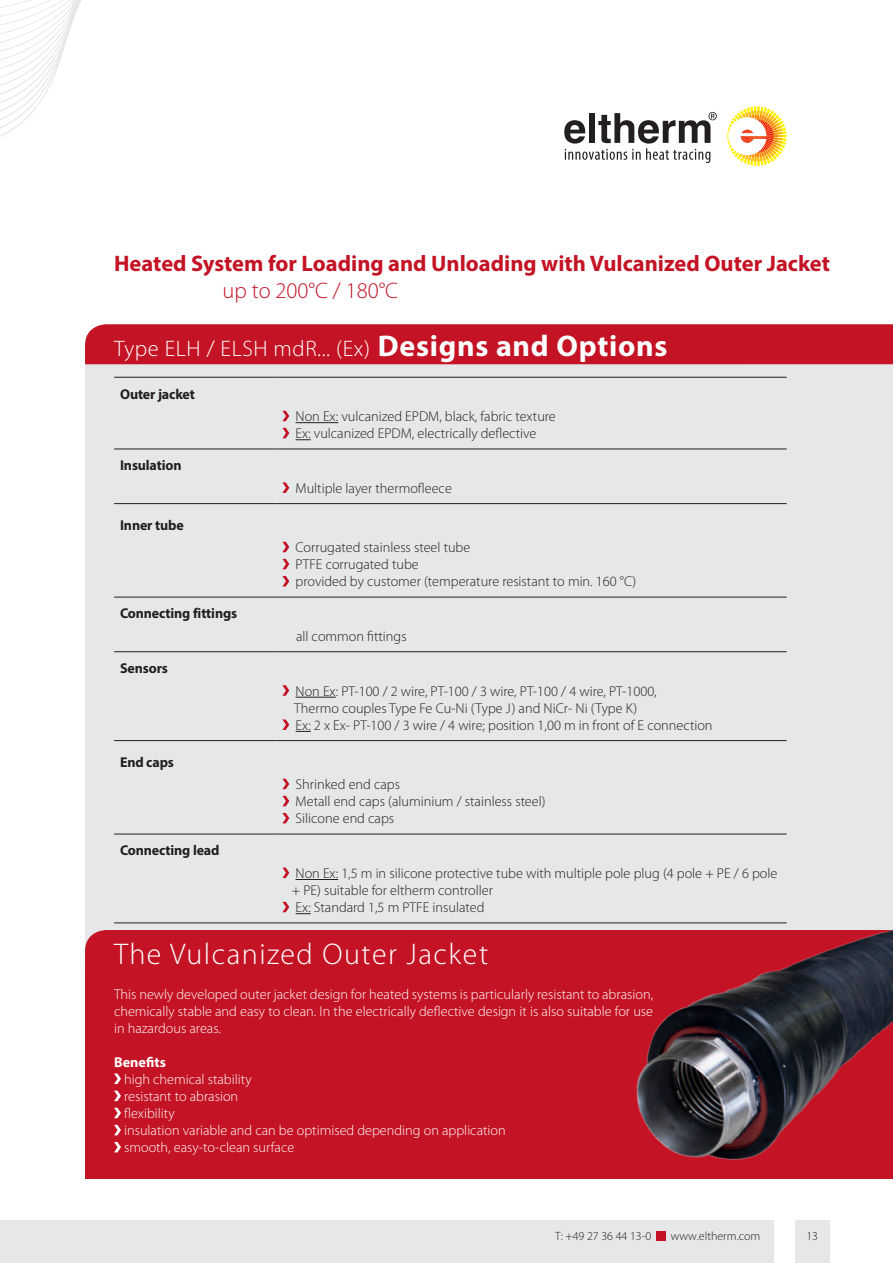
<style>
.page{position:relative;width:893px;height:1263px;background:#fff}
.page>*{position:absolute;margin:0;border:0;box-sizing:border-box;transform-origin:0 0}
.t1{font:300 30px "Myriad Pro";letter-spacing:.05em;color:#fff}
.t2{font:700 22.5px "Myriad Pro";color:#c41324}
.t3{font:300 22.5px "Myriad Pro";letter-spacing:.025em;color:#fff}
.t4{font:300 22.5px "Myriad Pro";color:#c41324}
.t5{font:300 14.25px/17.1px "Myriad Pro";color:#231f20}
.t6{font:300 14.25px/17.1px "Myriad Pro";color:#fff;text-align:justify}
.t7{font:700 14.25px "Myriad Pro";letter-spacing:-.01em;color:#231f20}
.t8{font:700 14.25px "Myriad Pro";color:#fff}
.t9{font:300 12px "Myriad Pro";color:#231f20}
.s1{font-weight:700;font-size:30px}
</style>
<div class="page">
<svg style="left:727px;top:106px;width:60px;height:60px"></svg>
<svg style="left:564px;top:112px;width:153px;height:51px"></svg>
<svg style="left:0;top:0;width:82px;height:137px"></svg>
<div style="left:0;top:1220px;width:774px;height:43px;background:#e6e7e9"></div>
<div style="left:85px;top:358px;width:808px;height:599px;background:#e6e7e9"></div>
<div style="left:85px;top:969px;width:808px;height:209px;background:#c41324"></div>
<div style="left:85px;top:930px;width:462px;height:39px;background:#c41324"></div>
<img style="left:547px;top:930px;width:346px;height:333px">
<div style="left:85px;top:324px;width:808px;height:40px;background:#c41324"></div>
<hr style="left:114px;top:449px;width:162px;height:1px;background:#231f20">
<hr style="left:276px;top:449px;width:511px;height:1px;background:#231f20">
<hr style="left:114px;top:503px;width:162px;height:1px;background:#231f20">
<hr style="left:276px;top:503px;width:511px;height:1px;background:#231f20">
<hr style="left:114px;top:597px;width:162px;height:1px;background:#231f20">
<hr style="left:276px;top:597px;width:511px;height:1px;background:#231f20">
<hr style="left:114px;top:651px;width:162px;height:1px;background:#231f20">
<hr style="left:276px;top:651px;width:511px;height:1px;background:#231f20">
<hr style="left:114px;top:740px;width:162px;height:1px;background:#231f20">
<hr style="left:276px;top:740px;width:511px;height:1px;background:#231f20">
<hr style="left:114px;top:834px;width:162px;height:1px;background:#231f20">
<hr style="left:276px;top:834px;width:511px;height:1px;background:#231f20">
<hr style="left:114px;top:377px;width:162px;height:1px;background:#231f20">
<hr style="left:276px;top:377px;width:511px;height:1px;background:#231f20">
<hr style="left:114px;top:923px;width:162px;height:1px;background:#231f20">
<hr style="left:276px;top:923px;width:511px;height:1px;background:#231f20">
<hr style="left:296px;top:422px;width:42px;height:1px;background:#231f20">
<svg style="left:296px;top:439px;width:15px;height:1px"></svg>
<svg style="left:282px;top:411px;width:7px;height:10px"></svg>
<svg style="left:282px;top:428px;width:7px;height:10px"></svg>
<svg style="left:282px;top:482px;width:7px;height:11px"></svg>
<svg style="left:282px;top:542px;width:7px;height:10px"></svg>
<svg style="left:282px;top:559px;width:7px;height:10px"></svg>
<svg style="left:282px;top:576px;width:7px;height:10px"></svg>
<hr style="left:296px;top:697px;width:40px;height:1px;background:#231f20">
<svg style="left:296px;top:731px;width:15px;height:1px"></svg>
<svg style="left:282px;top:685px;width:7px;height:11px"></svg>
<svg style="left:282px;top:719px;width:7px;height:11px"></svg>
<svg style="left:282px;top:779px;width:7px;height:10px"></svg>
<svg style="left:282px;top:796px;width:7px;height:10px"></svg>
<svg style="left:282px;top:813px;width:7px;height:10px"></svg>
<hr style="left:296px;top:879px;width:42px;height:1px;background:#231f20">
<svg style="left:296px;top:913px;width:15px;height:1px"></svg>
<svg style="left:282px;top:867px;width:7px;height:11px"></svg>
<svg style="left:282px;top:902px;width:7px;height:10px"></svg>
<svg style="left:114px;top:1073px;width:7px;height:11px"></svg>
<svg style="left:114px;top:1090px;width:7px;height:11px"></svg>
<svg style="left:114px;top:1108px;width:7px;height:10px"></svg>
<svg style="left:114px;top:1125px;width:7px;height:10px"></svg>
<svg style="left:114px;top:1142px;width:7px;height:10px"></svg>
<h2 class="t2" style="left:114px;top:248px;width:717px">Heated System for Loading and Unloading with Vulcanized Outer Jacket</h2>
<h2 class="t4" style="left:223px;top:278px;width:177px">up to 200°C / 180°C</h2>
<h2 class="t3" style="left:114px;top:336px;width:555px">Type ELH / ELSH mdR... (Ex) <span class="s1">Designs and Options</span></h2>
<p class="t7" style="left:120px;top:384px;width:76px">Outer jacket</p>
<p class="t7" style="left:120px;top:456px;width:63px">Insulation</p>
<p class="t7" style="left:120px;top:515px;width:65px">Inner tube</p>
<p class="t7" style="left:120px;top:604px;width:119px">Connecting fittings</p>
<p class="t7" style="left:120px;top:659px;width:49px">Sensors</p>
<p class="t7" style="left:120px;top:752px;width:55px">End caps</p>
<p class="t7" style="left:120px;top:841px;width:101px">Connecting lead</p>
<p class="t5" style="left:296px;top:408px;width:262px">Non Ex: vulcanized EPDM, black, fabric texture<br>Ex: vulcanized EPDM, electrically deflective</p>
<p class="t5" style="left:296px;top:480px;width:158px">Multiple layer thermofleece</p>
<p class="t5" style="left:296px;top:539px;width:342px">Corrugated stainless steel tube<br>PTFE corrugated tube<br>provided by customer (temperature resistant to min. 160 °C)</p>
<p class="t5" style="left:296px;top:628px;width:112px">all common fittings</p>
<p class="t5" style="left:294px;top:683px;width:420px">Non Ex: PT-100 / 2 wire, PT-100 / 3 wire, PT-100 / 4 wire, PT-1000,<br>Thermo couples Type Fe Cu-Ni (Type J) and NiCr- Ni (Type K)<br>Ex: 2 x Ex- PT-100 / 3 wire / 4 wire; position 1,00 m in front of E connection</p>
<p class="t5" style="left:296px;top:776px;width:252px">Shrinked end caps<br>Metall end caps (aluminium / stainless steel)<br>Silicone end caps</p>
<p class="t5" style="left:292px;top:865px;width:487px">Non Ex: 1,5 m in silicone protective tube with multiple pole plug (4 pole + PE / 6 pole + PE) suitable for eltherm controller<br>Ex: Standard 1,5 m PTFE insulated</p>
<h1 class="t1" style="left:114px;top:937px;width:376px">The Vulcanized Outer Jacket</h1>
<p class="t6" style="left:114px;top:985px;width:541px">This newly developed outer jacket design for heated systems is particularly resistant to abrasion, chemically stable and easy to clean. In the electrically deflective design it is also suitable for use in hazardous areas.</p>
<p class="t8" style="left:114px;top:1053px;width:53px">Benefits</p>
<p class="t6" style="left:124px;top:1071px;width:383px;text-align:left">high chemical stability<br>resistant to abrasion<br>flexibility<br>insulation variable and can be optimised depending on application smooth, easy-to-clean surface</p>
<p class="t9" style="left:555px;top:1229px;width:97px">T: +49 27 36 44 13-0</p>
<p class="t9" style="left:671px;top:1229px;width:91px">www.eltherm.com</p>
<p class="t9" style="left:806px;top:1229px;width:13px">13</p>
</div>
